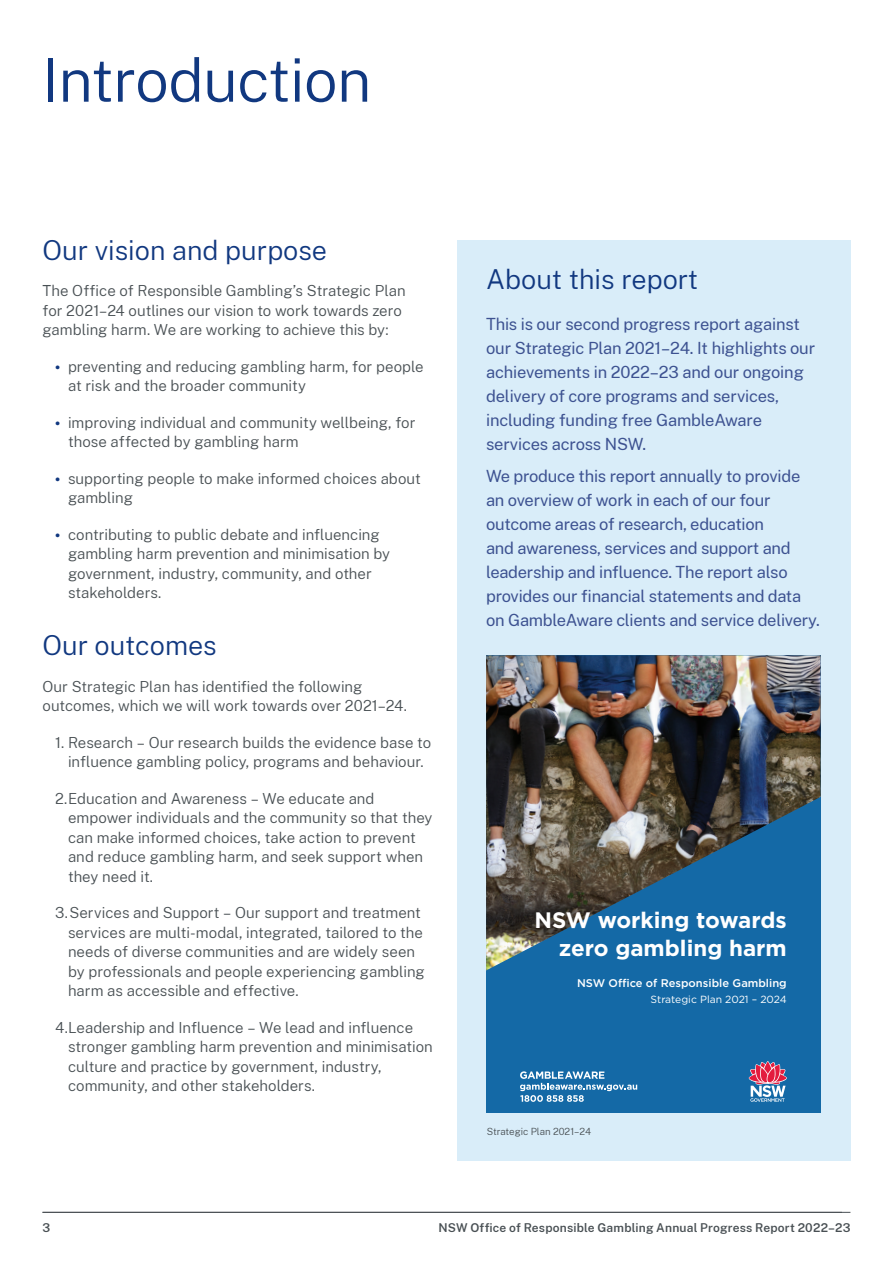
<style>
.page{position:relative;width:893px;height:1263px;background:#fff}
.page>*{position:absolute;margin:0;border:0;box-sizing:border-box;transform-origin:0 0}
.Heading_1__H1__un-numbered{font:300 60px "Public Sans";letter-spacing:-.01em;color:#113880}
.Heading_2__H2{font:300 27px "Public Sans";color:#113880}
.t1{font:700 22.35px/27.9px "Gotham";color:#fff;text-align:right}
.Heading_3__H3{font:16.5px/24px "Public Sans";letter-spacing:-.015em;color:#3d5291}
.Level_1_bullet{font:300 15px/19.5px "Public Sans";color:#495054}
.Body{font:300 15px/19.5px "Public Sans";color:#495054}
.t2{font:600 12px "Public Sans";letter-spacing:.015em;color:#495054}
.t3{font:500 11.1px "Gotham";color:#fff}
.t4{font:10.35px "Gotham";color:#fff}
.Footnotes{font:300 9.75px "Public Sans";color:#495054}
.s1{font-weight:700;color:#113880}
</style>
<div class="page">
<hr style="left:43px;top:1212px;width:807px;height:1px;background:#495054">
<div style="left:457px;top:240px;width:393px;height:920px;background:#d9edf9"></div>
<div style="left:486px;top:655px;width:335px;height:458px;background:#1469a6"></div>
<svg style="left:520px;top:1071px;width:117px;height:31px"></svg>
<svg style="left:749px;top:1061px;width:38px;height:41px"></svg>
<img style="left:486px;top:655px;width:335px;height:315px">
<p class="Heading_1__H1__un-numbered" style="left:43px;top:39px;width:330px">Introduction</p>
<h2 class="Heading_2__H2" style="left:43px;top:231px;width:286px">Our vision and purpose</h2>
<p class="Body" style="left:43px;top:280px;width:365px">The Office of Responsible Gambling’s Strategic Plan for 2021–24 outlines our vision to work towards zero gambling harm. We are working to achieve this by:</p>
<p class="Level_1_bullet" style="left:68px;top:356px;width:357px;text-indent:-13px"><span class="s1">•</span> preventing and reducing gambling harm, for people at risk and the broader community</p>
<p class="Level_1_bullet" style="left:68px;top:412px;width:349px;text-indent:-13px"><span class="s1">•</span> improving individual and community wellbeing, for those affected by gambling harm</p>
<p class="Level_1_bullet" style="left:68px;top:468px;width:354px;text-indent:-13px"><span class="s1">•</span> supporting people to make informed choices about gambling</p>
<p class="Level_1_bullet" style="left:68px;top:524px;width:324px;text-indent:-13px"><span class="s1">•</span> contributing to public debate and influencing gambling harm prevention and minimisation by government, industry, community, and other stakeholders.</p>
<h2 class="Heading_2__H2" style="left:43px;top:627px;width:176px">Our outcomes</h2>
<p class="Body" style="left:43px;top:676px;width:364px">Our Strategic Plan has identified the following outcomes, which we will work towards over 2021–24.</p>
<p class="Level_1_bullet" style="left:55px;top:732px;width:377px;text-align:center">1. Research – Our research builds the evidence base to influence gambling policy, programs and behaviour.</p>
<p class="Level_1_bullet" style="left:68px;top:788px;width:366px;text-indent:-13px">2. Education and Awareness – We educate and empower individuals and the community so that they can make informed choices, take action to prevent and reduce gambling harm, and seek support when they need it.</p>
<p class="Level_1_bullet" style="left:68px;top:902px;width:358px;text-indent:-13px">3. Services and Support – Our support and treatment services are multi-modal, integrated, tailored to the needs of diverse communities and are widely seen by professionals and people experiencing gambling harm as accessible and effective.</p>
<p class="Level_1_bullet" style="left:68px;top:1017px;width:366px;text-indent:-13px">4. Leadership and Influence – We lead and influence stronger gambling harm prevention and minimisation culture and practice by government, industry, community, and other stakeholders.</p>
<h2 class="Heading_2__H2" style="left:486px;top:260px;width:214px">About this report</h2>
<h3 class="Heading_3__H3" style="left:486px;top:311px;width:331px">This is our second progress report against our Strategic Plan 2021–24. It highlights our achievements in 2022–23 and our ongoing delivery of core programs and services, including funding free GambleAware services across NSW.</h3>
<h3 class="Heading_3__H3" style="left:486px;top:464px;width:335px">We produce this report annually to provide an overview of work in each of our four outcome areas of research, education<br>and awareness, services and support and leadership and influence. The report also provides our financial statements and data on GambleAware clients and service delivery.</h3>
<p class="t1" style="left:535px;top:906px;width:254px">NSW working towards zero gambling harm</p>
<p class="t3" style="left:577px;top:976px;width:211px">NSW Office of Responsible Gambling</p>
<p class="t4" style="left:651px;top:992px;width:138px">Strategic Plan 2021 – 2024</p>
<p class="Footnotes" style="left:487px;top:1125px;width:106px">Strategic Plan 2021–24</p>
<p class="t2" style="left:43px;top:1219px;width:9px">3</p>
<p class="t2" style="left:438px;top:1219px;width:413px">NSW Office of Responsible Gambling Annual Progress Report 2022–23</p>
</div>
